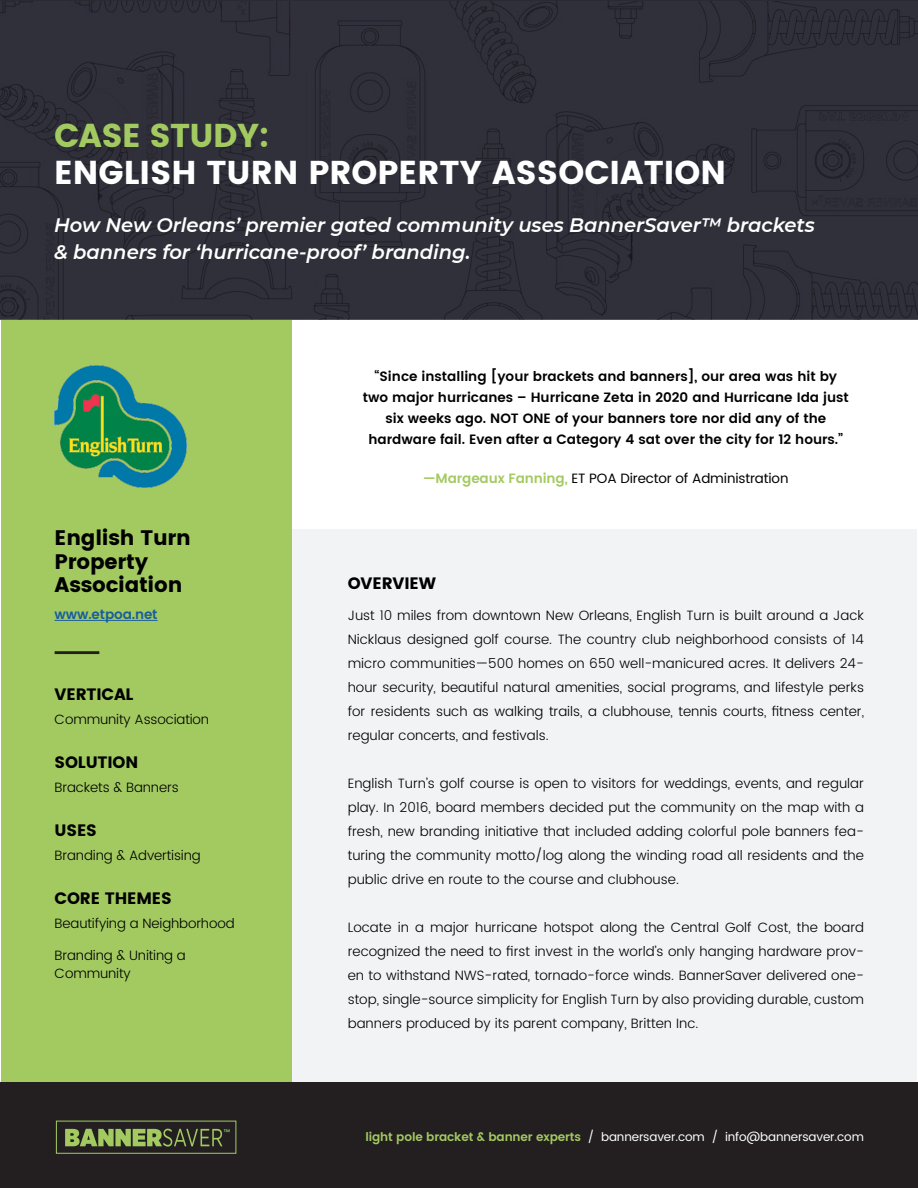
<style>
.page{position:relative;width:918px;height:1188px;background:#fff}
.page>*{position:absolute;margin:0;border:0;box-sizing:border-box;transform-origin:0 0}
.t1{font:700 33px "Poppins";color:#fff}
.t2{font:700 33px "Poppins";letter-spacing:-.02em;color:#a3ca61}
.t3{font:700 21px "Poppins";letter-spacing:-.01em;color:#000}
.t4{font:italic 600 19.5px/27px "Montserrat";color:#fff}
.t5{font:700 16.5px "Poppins";letter-spacing:-.01em;color:#000}
.t6{font:300 13.5px/24px "Poppins";color:#000;text-align:justify}
.t7{font:600 13.5px "Poppins";color:#000}
.t8{font:13.5px "Poppins";letter-spacing:-.01em;color:#000}
.t9{font:600 13.5px "Poppins";letter-spacing:-.01em;color:#175d9e}
.t10{font:12px "Poppins";letter-spacing:-.01em;color:#fff}
.t11{font:8.25px "Poppins";color:#97cd6e}
.s1{font-weight:600;color:#a3ca61}
</style>
<div class="page">
<div style="left:270px;top:529px;width:646px;height:605px;background:#f2f3f4"></div>
<div style="left:1px;top:319px;width:291px;height:763px;background:#a3ca61"></div>
<hr style="left:55px;top:620px;width:103px;height:1px;background:#175d9e">
<hr style="left:55px;top:651px;width:44px;height:3px;background:#231f20">
<div style="left:1px;top:1082px;width:917px;height:106px;background:#231f20"></div>
<svg style="left:65px;top:1129px;width:158px;height:18px"></svg>
<div style="left:56px;top:1121px;width:180px;height:33px;border:1px solid #a3ca61"></div>
<img style="left:54px;top:365px;width:132px;height:123px">
<div style="left:0;top:1px;width:918px;height:318px;background:#30303b"></div>
<p class="t2" style="left:54px;top:116px;width:217px">CASE STUDY:</p>
<p class="t1" style="left:54px;top:153px;width:674px">ENGLISH TURN PROPERTY ASSOCIATION</p>
<p class="t4" style="left:54px;top:211px;width:762px">How New Orleans’ premier gated community uses BannerSaver™ brackets &amp; banners for ‘hurricane-proof’ branding.</p>
<p class="t3" style="left:55px;top:525px;width:138px">English Turn</p>
<p class="t3" style="left:55px;top:549px;width:95px">Property</p>
<p class="t3" style="left:55px;top:573px;width:129px">Association</p>
<p class="t9" style="left:55px;top:605px;width:104px">www.etpoa.net</p>
<p class="t5" style="left:55px;top:685px;width:80px">VERTICAL</p>
<p class="t6" style="left:55px;top:708px;width:156px">Community Association</p>
<p class="t5" style="left:55px;top:753px;width:85px">SOLUTION</p>
<p class="t6" style="left:55px;top:776px;width:126px">Brackets &amp; Banners</p>
<p class="t5" style="left:55px;top:820px;width:44px">USES</p>
<p class="t6" style="left:55px;top:844px;width:148px">Branding &amp; Advertising</p>
<p class="t5" style="left:55px;top:888px;width:119px">CORE THEMES</p>
<p class="t6" style="left:55px;top:911px;width:181px">Beautifying a Neighborhood</p>
<p class="t6" style="left:55px;top:944px;width:133px">Branding &amp; Uniting a</p>
<p class="t6" style="left:55px;top:962px;width:78px">Community</p>
<p class="t7" style="left:375px;top:366px;width:464px">“Since installing [your brackets and banners], our area was hit by</p>
<p class="t7" style="left:363px;top:387px;width:488px">two major hurricanes – Hurricane Zeta in 2020 and Hurricane Ida just</p>
<p class="t7" style="left:386px;top:408px;width:442px">six weeks ago. NOT ONE of your banners tore nor did any of the</p>
<p class="t7" style="left:368px;top:429px;width:476px">hardware fail. Even after a Category 4 sat over the city for 12 hours.”</p>
<p class="t8" style="left:423px;top:469px;width:367px"><span class="s1">—Margeaux Fanning,</span> ET POA Director of Administration</p>
<p class="t5" style="left:348px;top:574px;width:90px">OVERVIEW</p>
<p class="t6" style="left:348px;top:604px;width:518px">Just 10 miles from downtown New Orleans, English Turn is built around a Jack Nicklaus designed golf course. The country club neighborhood consists of 14 micro communities—500 homes on 650 well-manicured acres. It delivers 24- hour security, beautiful natural amenities, social programs, and lifestyle perks for residents such as walking trails, a clubhouse, tennis courts, fitness center, regular concerts, and festivals.</p>
<p class="t6" style="left:348px;top:772px;width:518px">English Turn’s golf course is open to visitors for weddings, events, and regular play. In 2016, board members decided put the community on the map with a fresh, new branding initiative that included adding colorful pole banners fea&shy;turing the community motto/log along the winding road all residents and the public drive en route to the course and clubhouse.</p>
<p class="t6" style="left:348px;top:916px;width:518px">Locate in a major hurricane hotspot along the Central Golf Cost, the board recognized the need to first invest in the world’s only hanging hardware prov&shy;en to withstand NWS-rated, tornado-force winds. BannerSaver delivered one&shy;stop, single-source simplicity for English Turn by also providing durable, custom banners produced by its parent company, Britten Inc.</p>
<p class="t11" style="left:224px;top:1126px;width:8px">™</p>
<p class="t10" style="left:365px;top:1128px;width:500px"><span class="s1">light pole bracket &amp; banner experts</span> / bannersaver.com / info@bannersaver.com</p>
</div>
